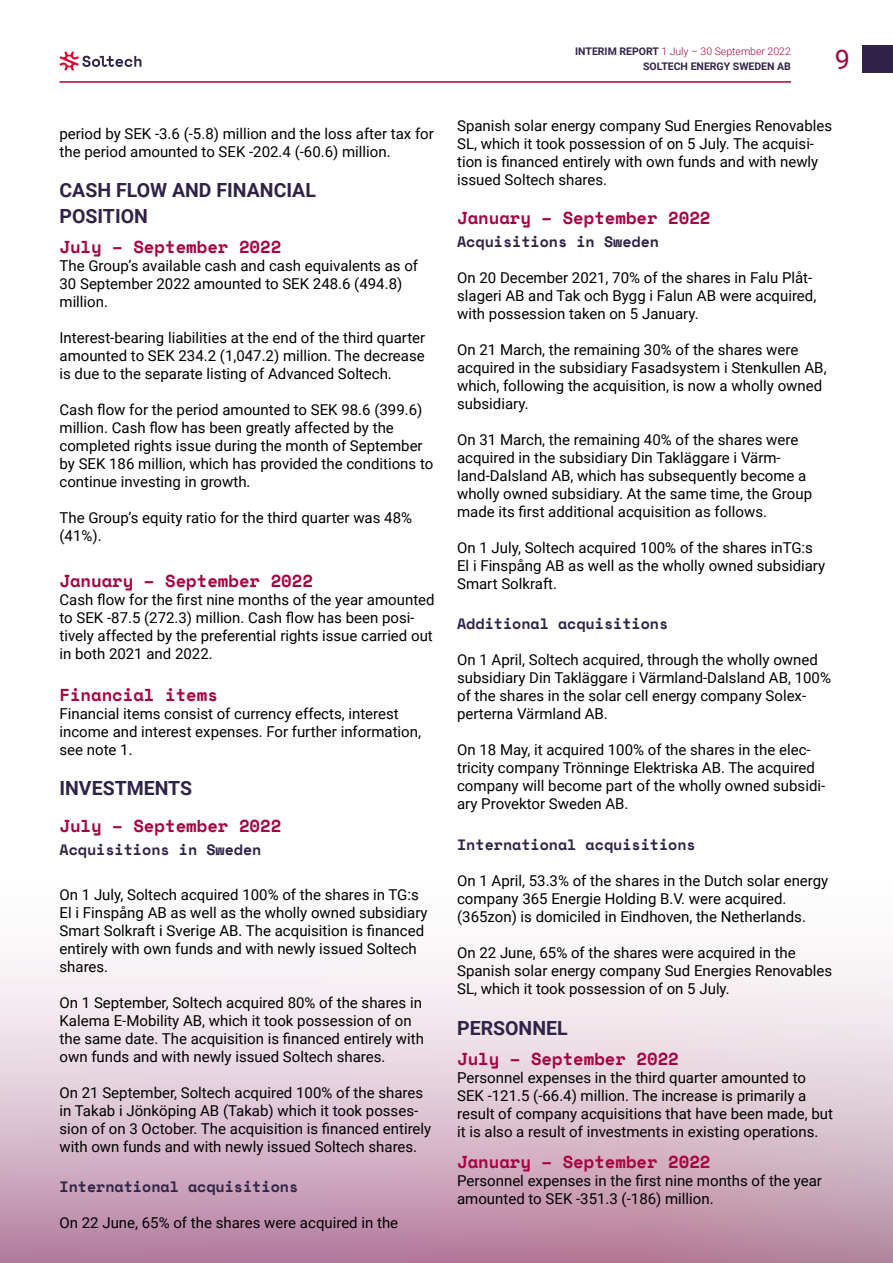
<style>
.page{position:relative;width:893px;height:1263px;background:#fff}
.page>*{position:absolute;margin:0;border:0;box-sizing:border-box;transform-origin:0 0}
.t1{font:27px "Roboto";color:#a60441}
.t2{font:700 19.5px/25.5px "Roboto";color:#2f2448}
.t3{font:700 17.25px "Space Mono";color:#a60441}
.t4{font:15px/18px "Roboto";color:#000}
.t5{font:700 15px "Space Mono";color:#2f2448}
.t6{font:700 10.5px/15px "Roboto";color:#2f2448;text-align:right}
.s1{font-weight:300;color:#a60441}
</style>
<div class="page">
<svg style="left:0;top:959px;width:893px;height:304px;background:#dbc1d0"></svg>
<div style="left:863px;top:45px;width:30px;height:28px;background:#2f2448"></div>
<svg style="left:60px;top:51px;width:81px;height:20px"></svg>
<hr style="left:60px;top:81px;width:731px;height:2px;background:#a60441">
<p class="t4" style="left:60px;top:124px;width:376px">period by SEK -3.6 (-5.8) million and the loss after tax for the period amounted to SEK -202.4 (-60.6) million.</p>
<h2 class="t2" style="left:60px;top:177px;width:258px">CASH FLOW AND FINANCIAL<br>POSITION</h2>
<p class="t3" style="left:60px;top:233px;width:223px">July – September 2022</p>
<p class="t4" style="left:60px;top:256px;width:360px">The Group’s available cash and cash equivalents as of<br>30 September 2022 amounted to SEK 248.6 (494.8) million.</p>
<p class="t4" style="left:60px;top:328px;width:367px;text-align:justify">Interest-bearing liabilities at the end of the third quarter amounted to SEK 234.2 (1,047.2) million. The decrease is due to the separate listing of Advanced Soltech.</p>
<p class="t4" style="left:60px;top:400px;width:375px">Cash flow for the period amounted to SEK 98.6 (399.6) million. Cash flow has been greatly affected by the completed rights issue during the month of September by SEK 186 million, which has provided the conditions to continue investing in growth.</p>
<p class="t4" style="left:60px;top:508px;width:354px">The Group’s equity ratio for the third quarter was 48% (41%).</p>
<p class="t3" style="left:60px;top:568px;width:255px">January – September 2022</p>
<p class="t4" style="left:60px;top:590px;width:377px">Cash flow for the first nine months of the year amounted to SEK -87.5 (272.3) million. Cash flow has been posi&shy;tively affected by the preferential rights issue carried out in both 2021 and 2022.</p>
<p class="t3" style="left:60px;top:681px;width:160px">Financial items</p>
<p class="t4" style="left:60px;top:704px;width:363px">Financial items consist of currency effects, interest income and interest expenses. For further information, see note 1.</p>
<h2 class="t2" style="left:60px;top:775px;width:134px">INVESTMENTS</h2>
<p class="t3" style="left:60px;top:813px;width:223px">July – September 2022</p>
<p class="t5" style="left:60px;top:838px;width:203px">Acquisitions in Sweden</p>
<p class="t4" style="left:60px;top:885px;width:369px">On 1 July, Soltech acquired 100% of the shares in TG:s El i Finspång AB as well as the wholly owned subsidiary Smart Solkraft i Sverige AB. The acquisition is financed entirely with own funds and with newly issued Soltech shares.</p>
<p class="t4" style="left:60px;top:993px;width:366px">On 1 September, Soltech acquired 80% of the shares in Kalema E-Mobility AB, which it took possession of on the same date. The acquisition is financed entirely with own funds and with newly issued Soltech shares.</p>
<p class="t4" style="left:60px;top:1083px;width:373px">On 21 September, Soltech acquired 100% of the shares in Takab i Jönköping AB (Takab) which it took posses&shy;sion of on 3 October. The acquisition is financed entirely with own funds and with newly issued Soltech shares.</p>
<p class="t5" style="left:60px;top:1175px;width:240px">International acquisitions</p>
<p class="t4" style="left:60px;top:1213px;width:340px">On 22 June, 65% of the shares were acquired in the</p>
<p class="t6" style="left:575px;top:44px;width:217px">INTERIM REPORT <span class="s1">1 July – 30 September 2022<br></span>SOLTECH ENERGY SWEDEN AB</p>
<h1 class="t1" style="left:835px;top:41px;width:17px">9</h1>
<p class="t4" style="left:457px;top:116px;width:376px">Spanish solar energy company Sud Energies Renovables SL, which it took possession of on 5 July. The acquisi&shy;tion is financed entirely with own funds and with newly issued Soltech shares.</p>
<p class="t3" style="left:457px;top:205px;width:255px">January – September 2022</p>
<p class="t5" style="left:457px;top:230px;width:203px">Acquisitions in Sweden</p>
<p class="t4" style="left:457px;top:268px;width:361px">On 20 December 2021, 70% of the shares in Falu Plåt&shy;slageri AB and Tak och Bygg i Falun AB were acquired, with possession taken on 5 January.</p>
<p class="t4" style="left:457px;top:340px;width:371px">On 21 March, the remaining 30% of the shares were acquired in the subsidiary Fasadsystem i Stenkullen AB, which, following the acquisition, is now a wholly owned subsidiary.</p>
<p class="t4" style="left:457px;top:430px;width:356px">On 31 March, the remaining 40% of the shares were acquired in the subsidiary Din Takläggare i Värm&shy;land-Dalsland AB, which has subsequently become a wholly owned subsidiary. At the same time, the Group made its first additional acquisition as follows.</p>
<p class="t4" style="left:457px;top:538px;width:369px">On 1 July, Soltech acquired 100% of the shares inTG:s<br>El i Finspång AB as well as the wholly owned subsidiary<br>Smart Solkraft.</p>
<p class="t5" style="left:457px;top:613px;width:213px">Additional acquisitions</p>
<p class="t4" style="left:457px;top:650px;width:375px">On 1 April, Soltech acquired, through the wholly owned subsidiary Din Takläggare i Värmland-Dalsland AB, 100% of the shares in the solar cell energy company Solex&shy;perterna Värmland AB.</p>
<p class="t4" style="left:457px;top:740px;width:370px">On 18 May, it acquired 100% of the shares in the elec&shy;tricity company Trönninge Elektriska AB. The acquired company will become part of the wholly owned subsidi&shy;ary Provektor Sweden AB.</p>
<p class="t5" style="left:457px;top:833px;width:240px">International acquisitions</p>
<p class="t4" style="left:457px;top:871px;width:373px">On 1 April, 53.3% of the shares in the Dutch solar energy company 365 Energie Holding B.V. were acquired. (365zon) is domiciled in Eindhoven, the Netherlands.</p>
<p class="t4" style="left:457px;top:943px;width:376px">On 22 June, 65% of the shares were acquired in the<br>Spanish solar energy company Sud Energies Renovables<br>SL, which it took possession of on 5 July.</p>
<h2 class="t2" style="left:457px;top:1014px;width:112px">PERSONNEL</h2>
<p class="t3" style="left:457px;top:1045px;width:223px">July – September 2022</p>
<p class="t4" style="left:457px;top:1067px;width:377px">Personnel expenses in the third quarter amounted to SEK -121.5 (-66.4) million. The increase is primarily a result of company acquisitions that have been made, but it is also a result of investments in existing operations.</p>
<p class="t3" style="left:457px;top:1149px;width:255px">January – September 2022</p>
<p class="t4" style="left:457px;top:1171px;width:366px">Personnel expenses in the first nine months of the year amounted to SEK -351.3 (-186) million.</p>
</div>
